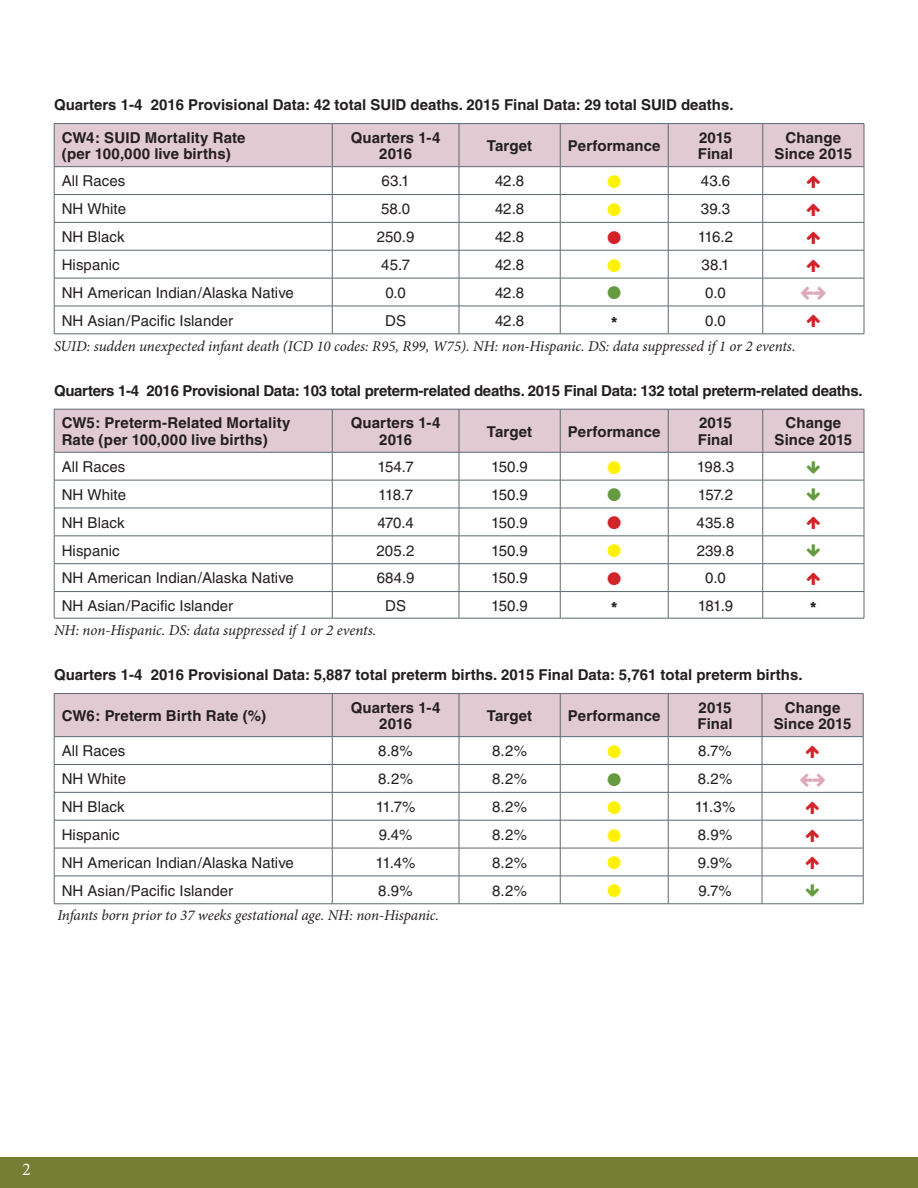
<style>
.page{position:relative;width:918px;height:1188px;background:#fff}
.page>*{position:absolute;margin:0;border:0;box-sizing:border-box;transform-origin:0 0}
.t1{font:18px "Minion Pro";color:#fff}
.table_content{font:15px "Helvetica";letter-spacing:.005em;color:#231f20}
.table_content-2{font:700 15px/16.5px "Helvetica";letter-spacing:.005em;color:#231f20;text-align:center}
.table_footer{font:italic 15px "Minion Pro";letter-spacing:-.005em;color:#231f20}
.Figure_heading{font:700 15px "Helvetica";color:#231f20}
.Figure_heading-2{font:700 15px "Helvetica";letter-spacing:-.02em;color:#231f20}
.table_content-3{font:700 15px "Trebuchet MS";color:#231f20}
</style>
<div class="page">
<div style="left:0;top:1157px;width:918px;height:31px;background:#767e36"></div>
<hr style="left:54px;top:334px;width:278px;height:1px;background:#5d6870">
<hr style="left:332px;top:334px;width:127px;height:1px;background:#5d6870">
<hr style="left:459px;top:334px;width:101px;height:1px;background:#5d6870">
<hr style="left:560px;top:334px;width:108px;height:1px;background:#5d6870">
<hr style="left:668px;top:334px;width:95px;height:1px;background:#5d6870">
<hr style="left:763px;top:334px;width:101px;height:1px;background:#5d6870">
<hr style="left:54px;top:123px;width:278px;height:1px;background:#5d6870">
<hr style="left:332px;top:123px;width:127px;height:1px;background:#5d6870">
<hr style="left:459px;top:123px;width:101px;height:1px;background:#5d6870">
<hr style="left:560px;top:123px;width:108px;height:1px;background:#5d6870">
<hr style="left:668px;top:123px;width:95px;height:1px;background:#5d6870">
<hr style="left:763px;top:123px;width:101px;height:1px;background:#5d6870">
<hr style="left:54px;top:618px;width:278px;height:1px;background:#5d6870">
<hr style="left:332px;top:618px;width:127px;height:1px;background:#5d6870">
<hr style="left:459px;top:618px;width:101px;height:1px;background:#5d6870">
<hr style="left:560px;top:618px;width:108px;height:1px;background:#5d6870">
<hr style="left:668px;top:618px;width:95px;height:1px;background:#5d6870">
<hr style="left:763px;top:618px;width:101px;height:1px;background:#5d6870">
<hr style="left:54px;top:904px;width:278px;height:1px;background:#5d6870">
<hr style="left:332px;top:904px;width:127px;height:1px;background:#5d6870">
<hr style="left:459px;top:904px;width:101px;height:1px;background:#5d6870">
<hr style="left:560px;top:904px;width:108px;height:1px;background:#5d6870">
<hr style="left:668px;top:904px;width:94px;height:1px;background:#5d6870">
<hr style="left:762px;top:904px;width:101px;height:1px;background:#5d6870">
<hr style="left:54px;top:693px;width:278px;height:1px;background:#5d6870">
<hr style="left:332px;top:693px;width:127px;height:1px;background:#5d6870">
<hr style="left:459px;top:693px;width:101px;height:1px;background:#5d6870">
<hr style="left:560px;top:693px;width:108px;height:1px;background:#5d6870">
<hr style="left:668px;top:693px;width:94px;height:1px;background:#5d6870">
<hr style="left:762px;top:693px;width:101px;height:1px;background:#5d6870">
<svg style="left:54px;top:124px;width:811px;height:210px"></svg>
<svg style="left:54px;top:409px;width:811px;height:209px"></svg>
<svg style="left:54px;top:694px;width:810px;height:210px"></svg>
<p class="Figure_heading" style="left:54px;top:95px;width:681px">Quarters 1-4 2016 Provisional Data: 42 total SUID deaths. 2015 Final Data: 29 total SUID deaths.</p>
<p class="table_content-2" style="left:62px;top:129px;width:185px">CW4: SUID Mortality Rate</p>
<p class="table_content-2" style="left:62px;top:145px;width:171px">(per 100,000 live births)</p>
<p class="table_content-2" style="left:351px;top:129px;width:91px">Quarters 1-4<br>2016</p>
<p class="table_content-2" style="left:487px;top:137px;width:47px">Target</p>
<p class="table_content-2" style="left:568px;top:137px;width:94px">Performance</p>
<p class="table_content-2" style="left:699px;top:129px;width:34px">2015</p>
<p class="table_content-2" style="left:698px;top:145px;width:37px">Final</p>
<p class="table_content-2" style="left:775px;top:129px;width:79px">Change<br>Since 2015</p>
<p class="table_content" style="left:62px;top:172px;width:65px">All Races</p>
<p class="table_content" style="left:382px;top:172px;width:30px">63.1</p>
<p class="table_content" style="left:495px;top:172px;width:31px">42.8</p>
<p class="table_content" style="left:701px;top:172px;width:31px">43.6</p>
<p class="table_content" style="left:62px;top:200px;width:66px">NH White</p>
<p class="table_content" style="left:381px;top:200px;width:31px">58.0</p>
<p class="table_content" style="left:495px;top:200px;width:31px">42.8</p>
<p class="table_content" style="left:701px;top:200px;width:31px">39.3</p>
<p class="table_content" style="left:62px;top:228px;width:64px">NH Black</p>
<p class="table_content" style="left:377px;top:228px;width:39px">250.9</p>
<p class="table_content" style="left:495px;top:228px;width:31px">42.8</p>
<p class="table_content" style="left:698px;top:228px;width:37px">116.2</p>
<p class="table_content" style="left:62px;top:256px;width:60px">Hispanic</p>
<p class="table_content" style="left:381px;top:256px;width:30px">45.7</p>
<p class="table_content" style="left:495px;top:256px;width:31px">42.8</p>
<p class="table_content" style="left:701px;top:256px;width:30px">38.1</p>
<p class="table_content" style="left:62px;top:284px;width:234px">NH American Indian/Alaska Native</p>
<p class="table_content" style="left:385px;top:284px;width:22px">0.0</p>
<p class="table_content" style="left:495px;top:284px;width:31px">42.8</p>
<p class="table_content" style="left:705px;top:284px;width:22px">0.0</p>
<p class="table_content" style="left:62px;top:312px;width:173px">NH Asian/Pacific Islander</p>
<p class="table_content" style="left:385px;top:312px;width:22px">DS</p>
<p class="table_content" style="left:495px;top:312px;width:31px">42.8</p>
<p class="table_content-3" style="left:611px;top:314px;width:8px">*</p>
<p class="table_content" style="left:705px;top:312px;width:22px">0.0</p>
<p class="table_footer" style="left:54px;top:335px;width:743px">SUID: sudden unexpected infant death (ICD 10 codes: R95, R99, W75). NH: non-Hispanic. DS: data suppressed if 1 or 2 events.</p>
<p class="Figure_heading-2" style="left:54px;top:381px;width:810px">Quarters 1-4 2016 Provisional Data: 103 total preterm-related deaths. 2015 Final Data: 132 total preterm-related deaths.</p>
<p class="table_content-2" style="left:62px;top:415px;width:230px;text-align:left">CW5: Preterm-Related Mortality<br>Rate (per 100,000 live births)</p>
<p class="table_content-2" style="left:351px;top:415px;width:91px">Quarters 1-4<br>2016</p>
<p class="table_content-2" style="left:487px;top:423px;width:47px">Target</p>
<p class="table_content-2" style="left:568px;top:423px;width:94px">Performance</p>
<p class="table_content-2" style="left:775px;top:415px;width:79px">Change<br>Since 2015</p>
<p class="table_content-2" style="left:699px;top:415px;width:34px">2015</p>
<p class="table_content-2" style="left:698px;top:431px;width:37px">Final</p>
<p class="table_content" style="left:62px;top:458px;width:65px">All Races</p>
<p class="table_content" style="left:378px;top:458px;width:38px">154.7</p>
<p class="table_content" style="left:491px;top:458px;width:38px">150.9</p>
<p class="table_content" style="left:697px;top:458px;width:39px">198.3</p>
<p class="table_content" style="left:62px;top:486px;width:66px">NH White</p>
<p class="table_content" style="left:378px;top:486px;width:36px">118.7</p>
<p class="table_content" style="left:491px;top:486px;width:38px">150.9</p>
<p class="table_content" style="left:698px;top:486px;width:37px">157.2</p>
<p class="table_content" style="left:62px;top:514px;width:64px">NH Black</p>
<p class="table_content" style="left:377px;top:514px;width:38px">470.4</p>
<p class="table_content" style="left:491px;top:514px;width:38px">150.9</p>
<p class="table_content" style="left:697px;top:514px;width:39px">435.8</p>
<p class="table_content" style="left:62px;top:542px;width:60px">Hispanic</p>
<p class="table_content" style="left:377px;top:542px;width:39px">205.2</p>
<p class="table_content" style="left:491px;top:542px;width:38px">150.9</p>
<p class="table_content" style="left:697px;top:542px;width:39px">239.8</p>
<p class="table_content" style="left:62px;top:569px;width:234px">NH American Indian/Alaska Native</p>
<p class="table_content" style="left:377px;top:569px;width:39px">684.9</p>
<p class="table_content" style="left:491px;top:569px;width:38px">150.9</p>
<p class="table_content" style="left:705px;top:569px;width:22px">0.0</p>
<p class="table_content" style="left:62px;top:597px;width:173px">NH Asian/Pacific Islander</p>
<p class="table_content" style="left:385px;top:597px;width:22px">DS</p>
<p class="table_content" style="left:491px;top:597px;width:38px">150.9</p>
<p class="table_content-3" style="left:611px;top:599px;width:8px">*</p>
<p class="table_content" style="left:698px;top:597px;width:37px">181.9</p>
<p class="table_content-3" style="left:810px;top:599px;width:8px">*</p>
<p class="table_footer" style="left:54px;top:620px;width:324px">NH: non-Hispanic. DS: data suppressed if 1 or 2 events.</p>
<p class="Figure_heading" style="left:54px;top:665px;width:750px">Quarters 1-4 2016 Provisional Data: 5,887 total preterm births. 2015 Final Data: 5,761 total preterm births.</p>
<p class="table_content-2" style="left:62px;top:707px;width:206px">CW6: Preterm Birth Rate (%)</p>
<p class="table_content-2" style="left:351px;top:699px;width:91px">Quarters 1-4<br>2016</p>
<p class="table_content-2" style="left:487px;top:707px;width:47px">Target</p>
<p class="table_content-2" style="left:568px;top:707px;width:94px">Performance</p>
<p class="table_content-2" style="left:774px;top:699px;width:79px">Change<br>Since 2015</p>
<p class="table_content-2" style="left:699px;top:699px;width:34px">2015</p>
<p class="table_content-2" style="left:698px;top:715px;width:37px">Final</p>
<p class="table_content" style="left:62px;top:742px;width:65px">All Races</p>
<p class="table_content" style="left:378px;top:742px;width:36px">8.8%</p>
<p class="table_content" style="left:492px;top:742px;width:36px">8.2%</p>
<p class="table_content" style="left:698px;top:742px;width:35px">8.7%</p>
<p class="table_content" style="left:62px;top:770px;width:66px">NH White</p>
<p class="table_content" style="left:378px;top:770px;width:36px">8.2%</p>
<p class="table_content" style="left:492px;top:770px;width:36px">8.2%</p>
<p class="table_content" style="left:698px;top:770px;width:36px">8.2%</p>
<p class="table_content" style="left:62px;top:798px;width:64px">NH Black</p>
<p class="table_content" style="left:376px;top:798px;width:41px">11.7%</p>
<p class="table_content" style="left:492px;top:798px;width:36px">8.2%</p>
<p class="table_content" style="left:695px;top:798px;width:42px">11.3%</p>
<p class="table_content" style="left:62px;top:826px;width:60px">Hispanic</p>
<p class="table_content" style="left:379px;top:826px;width:35px">9.4%</p>
<p class="table_content" style="left:492px;top:826px;width:36px">8.2%</p>
<p class="table_content" style="left:698px;top:826px;width:36px">8.9%</p>
<p class="table_content" style="left:62px;top:854px;width:234px">NH American Indian/Alaska Native</p>
<p class="table_content" style="left:376px;top:854px;width:42px">11.4%</p>
<p class="table_content" style="left:492px;top:854px;width:36px">8.2%</p>
<p class="table_content" style="left:698px;top:854px;width:36px">9.9%</p>
<p class="table_content" style="left:62px;top:882px;width:173px">NH Asian/Pacific Islander</p>
<p class="table_content" style="left:378px;top:882px;width:36px">8.9%</p>
<p class="table_content" style="left:492px;top:882px;width:36px">8.2%</p>
<p class="table_content" style="left:698px;top:882px;width:35px">9.7%</p>
<p class="table_footer" style="left:57px;top:905px;width:383px">Infants born prior to 37 weeks gestational age. NH: non-Hispanic.</p>
<p class="t1" style="left:22px;top:1157px;width:10px">2</p>
</div>
